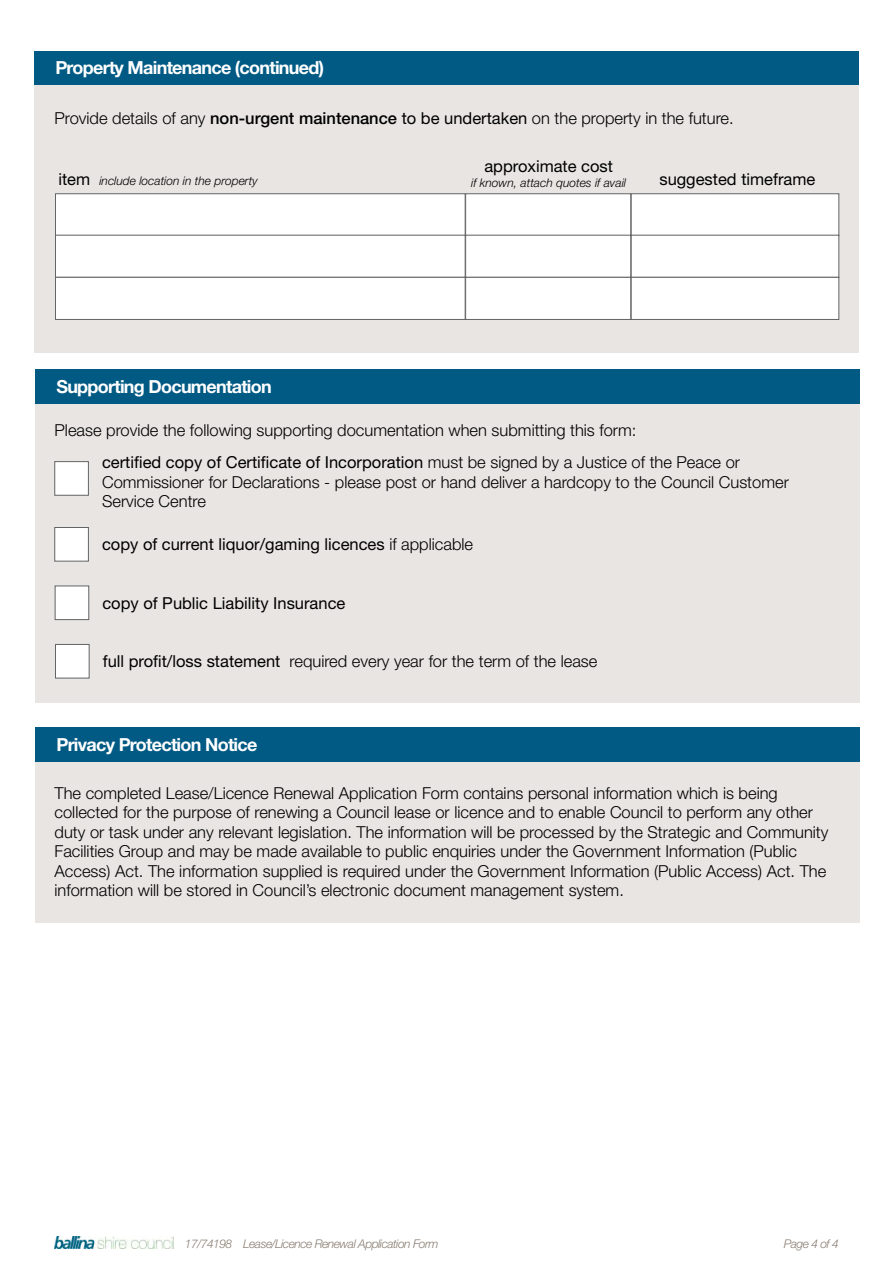
<style>
.page{position:relative;width:893px;height:1263px;background:#fff}
.page>*{position:absolute;margin:0;border:0;box-sizing:border-box;transform-origin:0 0}
.Heading_2{font:700 18px "Helvetica Neue LT Std";letter-spacing:-.04em;color:#fff}
.Text_copy_11pt{font:300 16.5px/19.5px "Helvetica Neue LT Std";color:#000}
.Text_copy_11pt-2{font:16.5px "Helvetica Neue LT Std";color:#000}
.Text_copy_11pt-3{font:italic 300 12px "Helvetica Neue LT Std";color:#000}
.t1{font:italic 300 12px "Helvetica Neue LT Std";letter-spacing:-.04em;color:#897d72}
.s1{font-weight:500}
.s2{font-weight:400}
.s3{font-weight:400;font-style:normal;font-size:16.5px}
.s4{font-weight:300}
</style>
<div class="page">
<img style="left:54px;top:1236px;width:119px;height:13px">
<div style="left:35px;top:404px;width:825px;height:299px;background:#e8e5e2"></div>
<div style="left:35px;top:370px;width:825px;height:34px;background:#005a84"></div>
<div style="left:55px;top:461px;width:34px;height:34px;background:#fff;border:1px solid #636466"></div>
<div style="left:55px;top:527px;width:34px;height:34px;background:#fff;border:1px solid #636466"></div>
<div style="left:55px;top:586px;width:34px;height:34px;background:#fff;border:1px solid #636466"></div>
<div style="left:55px;top:644px;width:34px;height:34px;background:#fff;border:1px solid #636466"></div>
<div style="left:35px;top:761px;width:825px;height:162px;background:#e8e5e2"></div>
<div style="left:35px;top:727px;width:825px;height:34px;background:#005a84"></div>
<div style="left:34px;top:51px;width:825px;height:34px;background:#005a84"></div>
<div style="left:34px;top:85px;width:825px;height:268px;background:#e8e5e2"></div>
<div style="left:55px;top:194px;width:410px;height:42px;background:#fff"></div>
<div style="left:465px;top:194px;width:166px;height:42px;background:#fff"></div>
<div style="left:631px;top:194px;width:208px;height:42px;background:#fff"></div>
<div style="left:55px;top:235px;width:410px;height:42px;background:#fff;border:1px solid #636466"></div>
<div style="left:465px;top:235px;width:166px;height:42px;background:#fff;border:1px solid #636466"></div>
<div style="left:631px;top:235px;width:208px;height:42px;background:#fff;border:1px solid #636466"></div>
<div style="left:55px;top:277px;width:410px;height:43px;background:#fff;border:1px solid #636466"></div>
<div style="left:465px;top:277px;width:166px;height:43px;background:#fff;border:1px solid #636466"></div>
<div style="left:631px;top:277px;width:208px;height:43px;background:#fff;border:1px solid #636466"></div>
<p class="Heading_2" style="left:55px;top:57px;width:270px">Property Maintenance (continued)</p>
<p class="Text_copy_11pt" style="left:54px;top:108px;width:681px">Provide details of any <span class="s1">non-urgent maintenance</span> <span class="s2">to be undertaken</span> on the property in the future.</p>
<p class="Text_copy_11pt-3" style="left:58px;top:173px;width:201px"><span class="s3">item</span> include location in the property</p>
<p class="Text_copy_11pt-2" style="left:484px;top:156px;width:130px">approximate cost</p>
<p class="Text_copy_11pt-3" style="left:471px;top:175px;width:156px">if known, attach quotes if avail</p>
<p class="Text_copy_11pt-2" style="left:659px;top:169px;width:157px">suggested timeframe</p>
<p class="Heading_2" style="left:56px;top:376px;width:217px">Supporting Documentation</p>
<p class="Text_copy_11pt" style="left:55px;top:420px;width:583px">Please provide the following supporting documentation when submitting this form:</p>
<p class="Text_copy_11pt" style="left:102px;top:452px;width:688px"><span class="s2">certified copy of Certificate of Incorporation</span> must be signed by a Justice of the Peace or<br>Commissioner for Declarations - please post or hand deliver a hardcopy to the Council Customer<br>Service Centre</p>
<p class="Text_copy_11pt-2" style="left:102px;top:534px;width:373px">copy of current liquor/gaming licences <span class="s4">if applicable</span></p>
<p class="Text_copy_11pt-2" style="left:102px;top:593px;width:244px">copy of Public Liability Insurance</p>
<p class="Text_copy_11pt" style="left:103px;top:651px;width:496px"><span class="s2">full profit/loss statement</span> required every year for the term of the lease</p>
<p class="Heading_2" style="left:56px;top:733px;width:203px">Privacy Protection Notice</p>
<p class="Text_copy_11pt" style="left:55px;top:783px;width:775px">The completed Lease/Licence Renewal Application Form contains personal information which is being collected for the purpose of renewing a Council lease or licence and to enable Council to perform any other duty or task under any relevant legislation. The information will be processed by the Strategic and Community Facilities Group and may be made available to public enquiries under the Government Information (Public Access) Act. The information supplied is required under the Government Information (Public Access) Act. The information will be stored in Council’s electronic document management system.</p>
<p class="t1" style="left:185px;top:1237px;width:255px">17/74198 Lease/Licence Renewal Application Form</p>
<p class="t1" style="left:784px;top:1237px;width:57px">Page 4 of 4</p>
</div>
